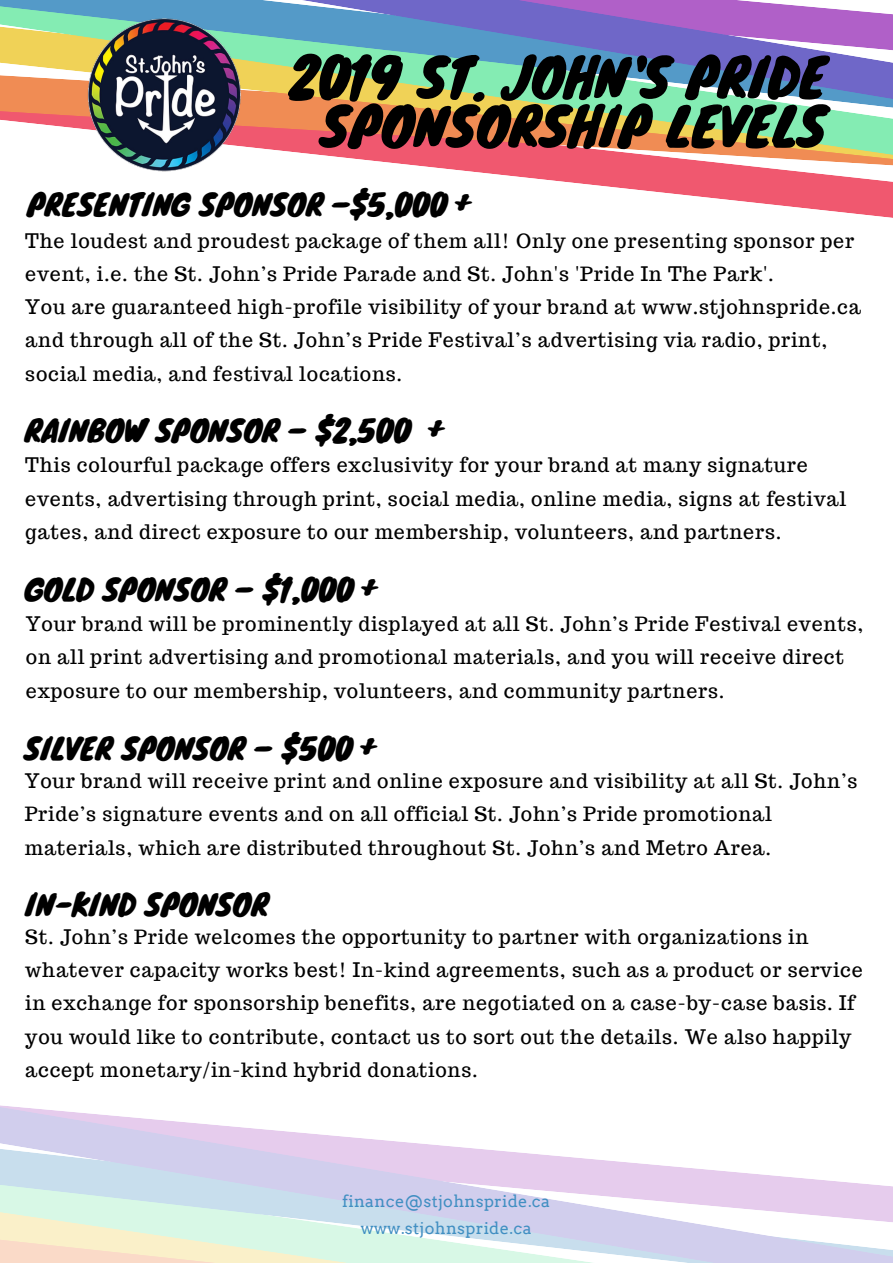
<style>
.page{position:relative;width:893px;height:1263px;background:#fff}
.page>*{position:absolute;margin:0;border:0;box-sizing:border-box;transform-origin:0 0}
.t1{font:52.28px/49px "Knewave";color:#000;text-align:center}
.t2{font:29.4px "Knewave";color:#000}
.t3{font:19.65px/33.2px "Trocchi";letter-spacing:.04em;color:#000}
.t4{font:16.35px/27.6px "Arvo";letter-spacing:.02em;color:#418fc2;text-align:center}
</style>
<div class="page">
<svg style="left:0;top:1107px;width:893px;height:156px"></svg>
<svg style="left:413px;top:165px;width:480px;height:53px"></svg>
<svg style="left:358px;top:159px;width:535px;height:6px;fill:#f0586f"></svg>
<svg style="left:322px;top:155px;width:571px;height:4px;fill:#f0586f"></svg>
<svg style="left:0;top:108px;width:893px;height:47px;background:#d9ab7e"></svg>
<svg style="left:0;top:0;width:893px;height:108px;background:#c0c98e"></svg>
<svg style="left:301px;top:0;width:592px;height:99px;background:#8699c0"></svg>
<img style="left:60px;top:0;width:220px;height:172px">
<h1 class="t1" style="left:289px;top:51px;width:538px">2019 ST. JOHN'S PRIDE<br>SPONSORSHIP LEVELS</h1>
<h2 class="t2" style="left:27px;top:181px;width:445px">PRESENTING SPONSOR –$5,000 +</h2>
<p class="t3" style="left:25px;top:224px;width:837px">The loudest and proudest package of them all! Only one presenting sponsor per event, i.e. the St. John’s Pride Parade and St. John's 'Pride In The Park'.<br>You are guaranteed high-profile visibility of your brand at www.stjohnspride.ca and through all of the St. John’s Pride Festival’s advertising via radio, print, social media, and festival locations.</p>
<h2 class="t2" style="left:25px;top:407px;width:420px">RAINBOW SPONSOR – $2,500 +</h2>
<p class="t3" style="left:25px;top:449px;width:822px">This colourful package offers exclusivity for your brand at many signature events, advertising through print, social media, online media, signs at festival gates, and direct exposure to our membership, volunteers, and partners.</p>
<h2 class="t2" style="left:25px;top:566px;width:354px">GOLD SPONSOR – $1,000 +</h2>
<p class="t3" style="left:26px;top:607px;width:839px">Your brand will be prominently displayed at all St. John’s Pride Festival events, on all print advertising and promotional materials, and you will receive direct exposure to our membership, volunteers, and community partners.</p>
<h2 class="t2" style="left:24px;top:724px;width:353px">SILVER SPONSOR – $500 +</h2>
<p class="t3" style="left:25px;top:764px;width:834px">Your brand will receive print and online exposure and visibility at all St. John’s<br>Pride’s signature events and on all official St. John’s Pride promotional materials, which are distributed throughout St. John’s and Metro Area.</p>
<h2 class="t2" style="left:25px;top:880px;width:245px">IN-KIND SPONSOR</h2>
<p class="t3" style="left:25px;top:920px;width:839px">St. John’s Pride welcomes the opportunity to partner with organizations in whatever capacity works best! In-kind agreements, such as a product or service in exchange for sponsorship benefits, are negotiated on a case-by-case basis. If you would like to contribute, contact us to sort out the details. We also happily accept monetary/in-kind hybrid donations.</p>
<p class="t4" style="left:342px;top:1187px;width:209px">finance@stjohnspride.ca www.stjohnspride.ca</p>
</div>
